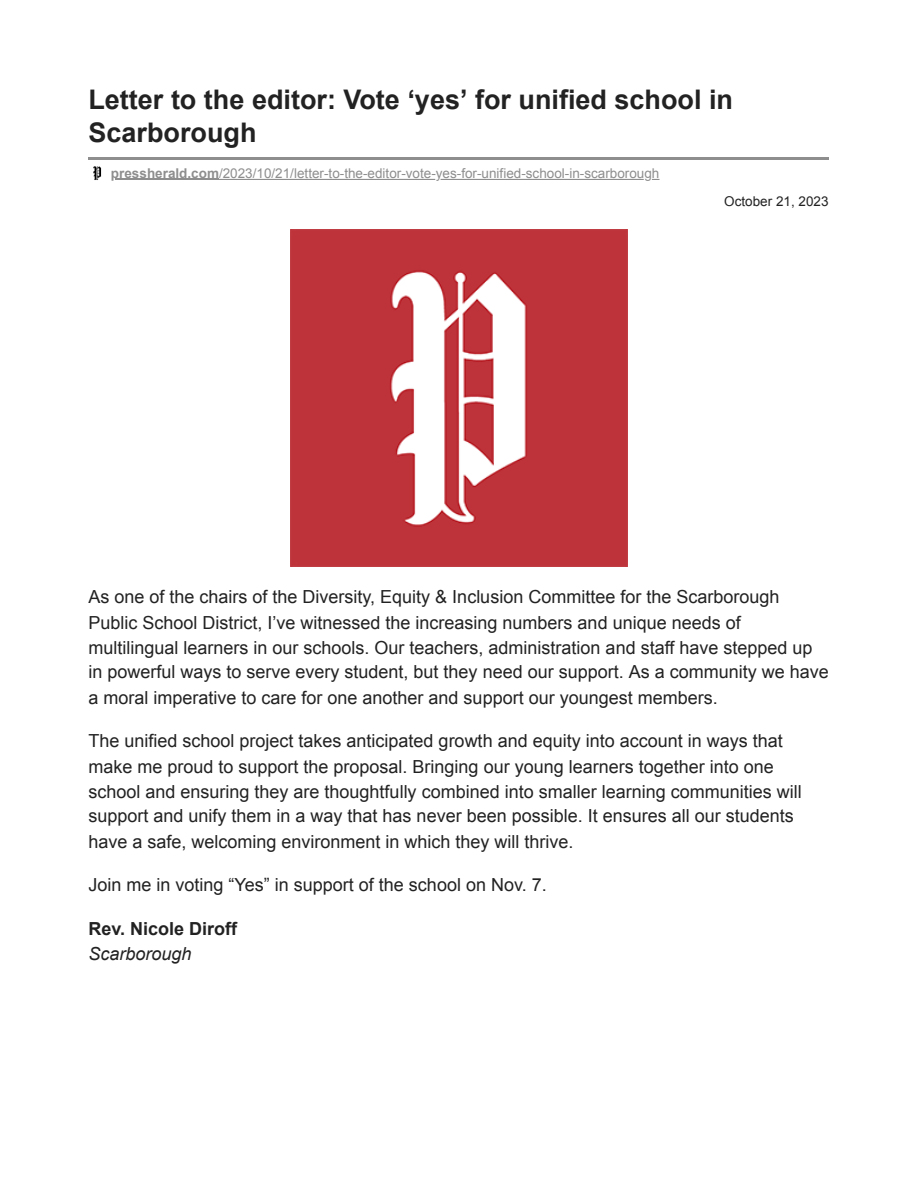
<style>
.page{position:relative;width:918px;height:1188px;background:#fff}
.page>*{position:absolute;margin:0;border:0;box-sizing:border-box;transform-origin:0 0}
.t1{font:700 27px/32.5px "Arial";color:#222}
.t2{font:18px/25.3px "Arial";color:#222}
.t3{font:700 18px/24.8px "Arial";color:#222}
.t4{font:13.5px "Arial";color:#8e8e8e}
.t5{font:13.5px "Arial";color:#222}
.s1{font-weight:700}
.s2{font-weight:400;font-style:italic}
</style>
<div class="page">
<hr style="left:89px;top:158px;width:740px;height:2px;background:#8e8e8e">
<img style="left:93px;top:166px;width:9px;height:14px">
<hr style="left:115px;top:179px;width:104px;height:1px;background:#8e8e8e">
<hr style="left:441px;top:179px;width:203px;height:1px;background:#8e8e8e">
<hr style="left:219px;top:179px;width:216px;height:1px;background:#8e8e8e">
<img style="left:290px;top:230px;width:338px;height:337px">
<p class="t1" style="left:88px;top:84px;width:646px">Letter to the editor: Vote ‘yes’ for unified school in<br>Scarborough</p>
<p class="t4" style="left:111px;top:164px;width:550px"><span class="s1">pressherald.com</span>/2023/10/21/letter-to-the-editor-vote-yes-for-unified-school-in-scarborough</p>
<p class="t5" style="left:724px;top:192px;width:106px">October 21, 2023</p>
<p class="t2" style="left:88px;top:584px;width:742px">As one of the chairs of the Diversity, Equity &amp; Inclusion Committee for the Scarborough Public School District, I’ve witnessed the increasing numbers and unique needs of multilingual learners in our schools. Our teachers, administration and staff have stepped up in powerful ways to serve every student, but they need our support. As a community we have a moral imperative to care for one another and support our youngest members.</p>
<p class="t2" style="left:88px;top:728px;width:715px">The unified school project takes anticipated growth and equity into account in ways that make me proud to support the proposal. Bringing our young learners together into one school and ensuring they are thoughtfully combined into smaller learning communities will support and unify them in a way that has never been possible. It ensures all our students have a safe, welcoming environment in which they will thrive.</p>
<p class="t2" style="left:88px;top:872px;width:460px">Join me in voting “Yes” in support of the school on Nov. 7.</p>
<p class="t3" style="left:88px;top:916px;width:150px">Rev. Nicole Diroff<br><span class="s2">Scarborough</span></p>
</div>
